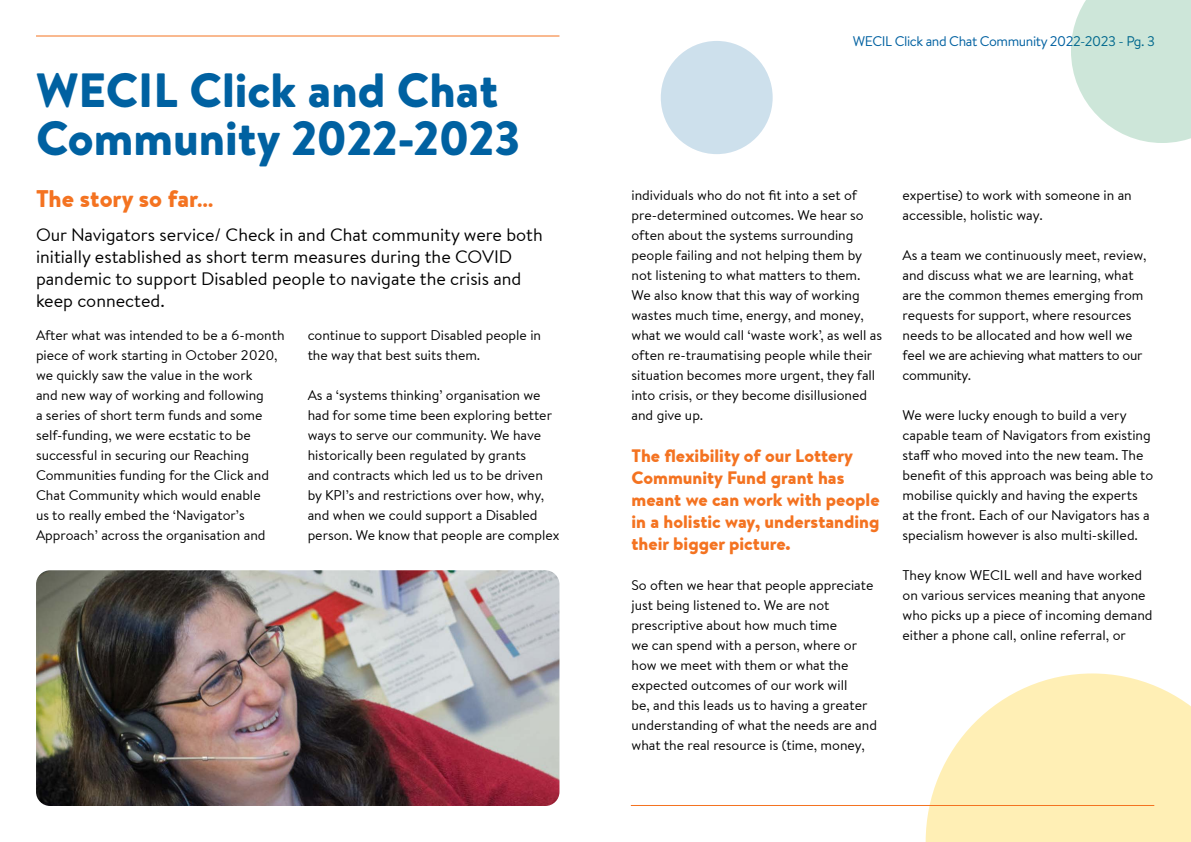
<style>
.page{position:relative;width:1191px;height:842px;background:#fff}
.page>*{position:absolute;margin:0;border:0;box-sizing:border-box;transform-origin:0 0}
.t1{font:900 48px/48px "Brandon Text";color:#0061a1}
.t2{font:900 24px "Brandon Text Office";color:#f47321}
.t3{font:18px/22px "Brandon Text Office";color:#000}
.t4{font:900 18px/22px "Brandon Text Office";color:#f47321}
.t5{font:14px/20px "Brandon Text Office";color:#000}
.t6{font:14px "Brandon Text";letter-spacing:-.03em;color:#0061a1}
</style>
<div class="page">
<svg style="left:1071px;top:0;width:120px;height:143px;background:#d3e9de"></svg>
<img style="left:36px;top:570px;width:523px;height:236px">
<svg style="left:925px;top:673px;width:266px;height:169px;fill:#ffefb5"></svg>
<div style="left:661px;top:41px;width:111px;height:113px;background:#cde0ec;border-radius:50%"></div>
<hr style="left:36px;top:36px;width:523px;height:1px;background:#f47321">
<hr style="left:631px;top:805px;width:523px;height:1px;background:#f47321">
<h1 class="t1" style="left:36px;top:72px;width:486px">WECIL Click and Chat<br>Community 2022-2023</h1>
<h2 class="t2" style="left:36px;top:182px;width:179px">The story so far…</h2>
<p class="t3" style="left:36px;top:226px;width:508px">Our Navigators service/ Check in and Chat community were both initially established as short term measures during the COVID pandemic to support Disabled people to navigate the crisis and keep connected.</p>
<p class="t5" style="left:36px;top:327px;width:250px">After what was intended to be a 6-month piece of work starting in October 2020, we quickly saw the value in the work<br>and new way of working and following<br>a series of short term funds and some self-funding, we were ecstatic to be successful in securing our Reaching Communities funding for the Click and Chat Community which would enable<br>us to really embed the ‘Navigator’s Approach’ across the organisation and</p>
<p class="t5" style="left:308px;top:327px;width:235px">continue to support Disabled people in the way that best suits them.</p>
<p class="t5" style="left:308px;top:387px;width:253px">As a ‘systems thinking’ organisation we had for some time been exploring better ways to serve our community. We have historically been regulated by grants<br>and contracts which led us to be driven by KPI’s and restrictions over how, why, and when we could support a Disabled person. We know that people are complex</p>
<p class="t6" style="left:853px;top:35px;width:303px">WECIL Click and Chat Community 2022-2023 - Pg. 3</p>
<p class="t5" style="left:631px;top:185px;width:252px">individuals who do not fit into a set of pre-determined outcomes. We hear so often about the systems surrounding people failing and not helping them by not listening to what matters to them.<br>We also know that this way of working wastes much time, energy, and money, what we would call ‘waste work’, as well as often re-traumatising people while their situation becomes more urgent, they fall into crisis, or they become disillusioned and give up.</p>
<p class="t4" style="left:631px;top:445px;width:250px">The flexibility of our Lottery<br>Community Fund grant has meant we can work with people in a holistic way, understanding their bigger picture.</p>
<p class="t5" style="left:631px;top:577px;width:247px">So often we hear that people appreciate just being listened to. We are not prescriptive about how much time<br>we can spend with a person, where or how we meet with them or what the expected outcomes of our work will<br>be, and this leads us to having a greater understanding of what the needs are and what the real resource is (time, money,</p>
<p class="t5" style="left:902px;top:187px;width:231px">expertise) to work with someone in an accessible, holistic way.</p>
<p class="t5" style="left:902px;top:247px;width:245px">As a team we continuously meet, review, and discuss what we are learning, what are the common themes emerging from requests for support, where resources needs to be allocated and how well we feel we are achieving what matters to our community.</p>
<p class="t5" style="left:902px;top:407px;width:252px">We were lucky enough to build a very capable team of Navigators from existing staff who moved into the new team. The benefit of this approach was being able to mobilise quickly and having the experts<br>at the front. Each of our Navigators has a specialism however is also multi-skilled.</p>
<p class="t5" style="left:902px;top:565px;width:252px">They know WECIL well and have worked on various services meaning that anyone who picks up a piece of incoming demand either a phone call, online referral, or</p>
</div>
